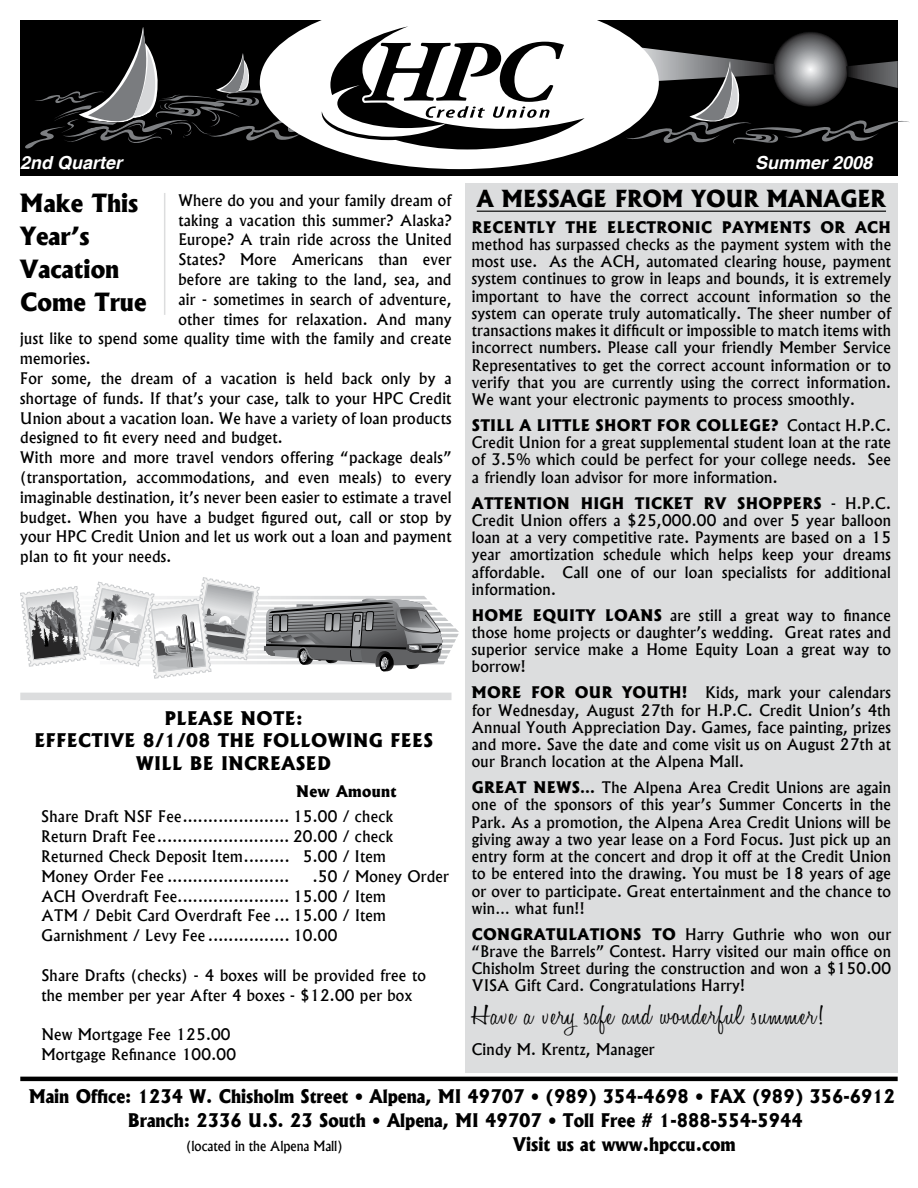
<style>
.page{position:relative;width:918px;height:1188px;background:#fff}
.page>*{position:absolute;margin:0;border:0;box-sizing:border-box;transform-origin:0 0}
.t1{font:300 28.5px "Honey Script";letter-spacing:.02em;color:#000;scale:1.25 1}
.t2{font:800 24px/33px "Albertus";color:#000}
.t3{font:800 22.5px "Albertus";color:#000}
.t4{font:800 18px/24px "Albertus";color:#000;text-align:center;scale:.95 1}
.t5{font:800 18px "Albertus";color:#000}
.t6{font:italic 700 18px "Helvetica";color:#fff}
.t7{font:500 15.3px/17.2px "Albertus";letter-spacing:.02em;color:#000;text-align:justify}
.t8{font:800 15.3px "Albertus";letter-spacing:.02em;color:#000}
.t9{font:500 13.5px "Albertus";color:#000;scale:.95 1}
.s1{font-weight:800}
</style>
<div class="page">
<div style="left:20px;top:20px;width:878px;height:156px;background:#000"></div>
<div style="left:465px;top:183px;width:433px;height:889px;background:#dcddde"></div>
<hr style="left:477px;top:211px;width:409px;height:1px;background:#000">
<hr style="left:20px;top:1077px;width:878px;height:4px;background:#000">
<hr style="left:164px;top:193px;width:1px;height:122px;background:#dcddde">
<svg style="left:772px;top:31px;width:76px;height:76px"></svg>
<svg style="left:308px;top:20px;width:331px;height:149px;fill:#fff"></svg>
<svg style="left:610px;top:45px;width:300px;height:99px"></svg>
<svg style="left:25px;top:26px;width:560px;height:123px"></svg>
<div style="left:20px;top:693px;width:431px;height:7px;background:#dcddde"></div>
<svg style="left:20px;top:577px;width:439px;height:101px"></svg>
<p class="t6" style="left:20px;top:151px;width:104px">2nd Quarter</p>
<p class="t6" style="left:755px;top:151px;width:119px">Summer 2008</p>
<h3 class="t3" style="left:477px;top:184px;width:411px">A MESSAGE FROM YOUR MANAGER</h3>
<p class="t8" style="left:472px;top:217px;width:421px">RECENTLY THE ELECTRONIC PAYMENTS OR ACH</p>
<p class="t7" style="left:472px;top:236px;width:421px">method has surpassed checks as the payment system with the most use. As the ACH, automated clearing house, payment system continues to grow in leaps and bounds, it is extremely important to have the correct account information so the system can operate truly automatically. The sheer number of transactions makes it difficult or impossible to match items with incorrect numbers. Please call your friendly Member Service Representatives to get the correct account information or to verify that you are currently using the correct information.<br>We want your electronic payments to process smoothly.</p>
<p class="t7" style="left:472px;top:417px;width:421px"><span class="s1">STILL A LITTLE SHORT FOR COLLEGE?</span> Contact H.P.C.<br>Credit Union for a great supplemental student loan at the rate of 3.5% which could be perfect for your college needs. See a friendly loan advisor for more information.</p>
<p class="t7" style="left:472px;top:494px;width:421px"><span class="s1">ATTENTION HIGH TICKET RV SHOPPERS</span> - H.P.C.<br>Credit Union offers a $25,000.00 and over 5 year balloon loan at a very competitive rate. Payments are based on a 15 year amortization schedule which helps keep your dreams affordable. Call one of our loan specialists for additional information.</p>
<p class="t7" style="left:472px;top:606px;width:421px"><span class="s1">HOME EQUITY LOANS</span> are still a great way to finance those home projects or daughter’s wedding. Great rates and superior service make a Home Equity Loan a great way to borrow!</p>
<p class="t7" style="left:472px;top:684px;width:421px"><span class="s1">MORE FOR OUR YOUTH!</span> Kids, mark your calendars for Wednesday, August 27th for H.P.C. Credit Union’s 4th Annual Youth Appreciation Day. Games, face painting, prizes and more. Save the date and come visit us on August 27th at our Branch location at the Alpena Mall.</p>
<p class="t8" style="left:472px;top:778px;width:24px">Great</p>
<h2 class="t2" style="left:20px;top:186px;width:128px">Make This<br>Year’s<br>Vacation<br>Come True</h2>
<p class="t7" style="left:178px;top:192px;width:275px">Where do you and your family dream of</p>
<p class="t7" style="left:178px;top:211px;width:275px">taking a vacation this summer? Alaska?</p>
<p class="t7" style="left:178px;top:231px;width:275px">Europe? A train ride across the United</p>
<p class="t7" style="left:178px;top:251px;width:275px">States? More Americans than ever</p>
<p class="t7" style="left:178px;top:271px;width:275px">before are taking to the land, sea, and</p>
<p class="t7" style="left:178px;top:291px;width:275px">air - sometimes in search of adventure,</p>
<p class="t7" style="left:178px;top:310px;width:275px">other times for relaxation. And many</p>
<p class="t7" style="left:20px;top:330px;width:433px">just like to spend some quality time with the family and create</p>
<p class="t7" style="left:20px;top:350px;width:72px">memories.</p>
<p class="t7" style="left:20px;top:370px;width:433px">For some, the dream of a vacation is held back only by a</p>
<p class="t7" style="left:20px;top:390px;width:433px">shortage of funds. If that’s your case, talk to your HPC Credit</p>
<p class="t7" style="left:20px;top:409px;width:433px">Union about a vacation loan. We have a variety of loan products</p>
<p class="t7" style="left:20px;top:429px;width:264px">designed to fit every need and budget.</p>
<p class="t7" style="left:20px;top:449px;width:433px">With more and more travel vendors offering “package deals”</p>
<p class="t7" style="left:20px;top:469px;width:433px">(transportation, accommodations, and even meals) to every</p>
<p class="t7" style="left:20px;top:489px;width:433px">imaginable destination, it’s never been easier to estimate a travel</p>
<p class="t7" style="left:20px;top:508px;width:433px">budget. When you have a budget figured out, call or stop by</p>
<p class="t7" style="left:20px;top:528px;width:433px">your HPC Credit Union and let us work out a loan and payment</p>
<p class="t7" style="left:20px;top:548px;width:153px">plan to fit your needs.</p>
<p class="t5" style="left:164px;top:707px;width:140px">Please Note:</p>
<p class="t5" style="left:34px;top:729px;width:57px">Effectiv</p>
<p class="t5" style="left:125px;top:729px;width:202px">e 8/1/08 the followin</p>
<p class="t5" style="left:369px;top:729px;width:64px">g fees</p>
<p class="t5" style="left:136px;top:752px;width:28px">will</p>
<p class="t5" style="left:190px;top:752px;width:45px">be increase</p>
<p class="t5" style="left:317px;top:752px;width:15px">d</p>
<p class="t8" style="left:296px;top:781px;width:102px">New Amount</p>
<p class="t7" style="left:41px;top:807px;width:353px;line-height:19.8px;text-align:left">Share Draft NSF Fee..................... 15.00 / check Return Draft Fee.......................... 20.00 / check Returned Check Deposit Item......... 5.00 / Item Money Order Fee ........................</p>
<p class="t7" style="left:472px;top:779px;width:421px;text-indent:62px"><span class="s1">News…</span> The Alpena Area Credit Unions are again one of the sponsors of this year’s Summer Concerts in the Park. As a promotion, the Alpena Area Credit Unions will be giving away a two year lease on a Ford Focus. Just pick up an entry form at the concert and drop it off at the Credit Union to be entered into the drawing. You must be 18 years of age or over to participate. Great entertainment and the chance to win… what fun!!</p>
<p class="t8" style="left:472px;top:924px;width:24px">Congratulations</p>
<p class="t8" style="left:652px;top:924px;width:13px">to</p>
<p class="t7" style="left:41px;top:866px;width:409px;line-height:19.8px;text-align:left;text-indent:271px">.50 / Money Order ACH Overdraft Fee...................... 15.00 / Item<br>ATM / Debit Card Overdraft Fee ... 15.00 / Item Garnishment / Levy Fee ................ 10.00</p>
<p class="t7" style="left:41px;top:965px;width:386px;line-height:19.8px">Share Drafts (checks) - 4 boxes will be provided free to the member per year After 4 boxes - $12.00 per box</p>
<p class="t7" style="left:41px;top:1025px;width:196px;line-height:19.8px">New Mortgage Fee 125.00<br>Mortgage Refinance 100.00</p>
<p class="t7" style="left:472px;top:925px;width:421px;text-indent:213px">Harry Guthrie who won our “Brave the Barrels” Contest. Harry visited our main office on Chisholm Street during the construction and won a $150.00<br>VISA Gift Card. Congratulations Harry!</p>
<h1 class="t1" style="left:472px;top:998px;width:283px">Have a very safe and wonderful summer!</h1>
<p class="t7" style="left:472px;top:1041px;width:184px">Cindy M. Krentz, Manager</p>
<p class="t4" style="left:29px;top:1085px;width:913px">Main Office: 1234 W. Chisholm Street • Alpena, MI 49707 • (989) 354-4698 • FAX (989) 356-6912<br>Branch: 2336 U.S. 23 South • Alpena, MI 49707 • Toll Free # 1-888-554-5944</p>
<p class="t9" style="left:186px;top:1138px;width:166px">(located in the Alpena Mall)</p>
<p class="t4" style="left:513px;top:1133px;width:236px">Visit us at www.hpccu.com</p>
</div>
